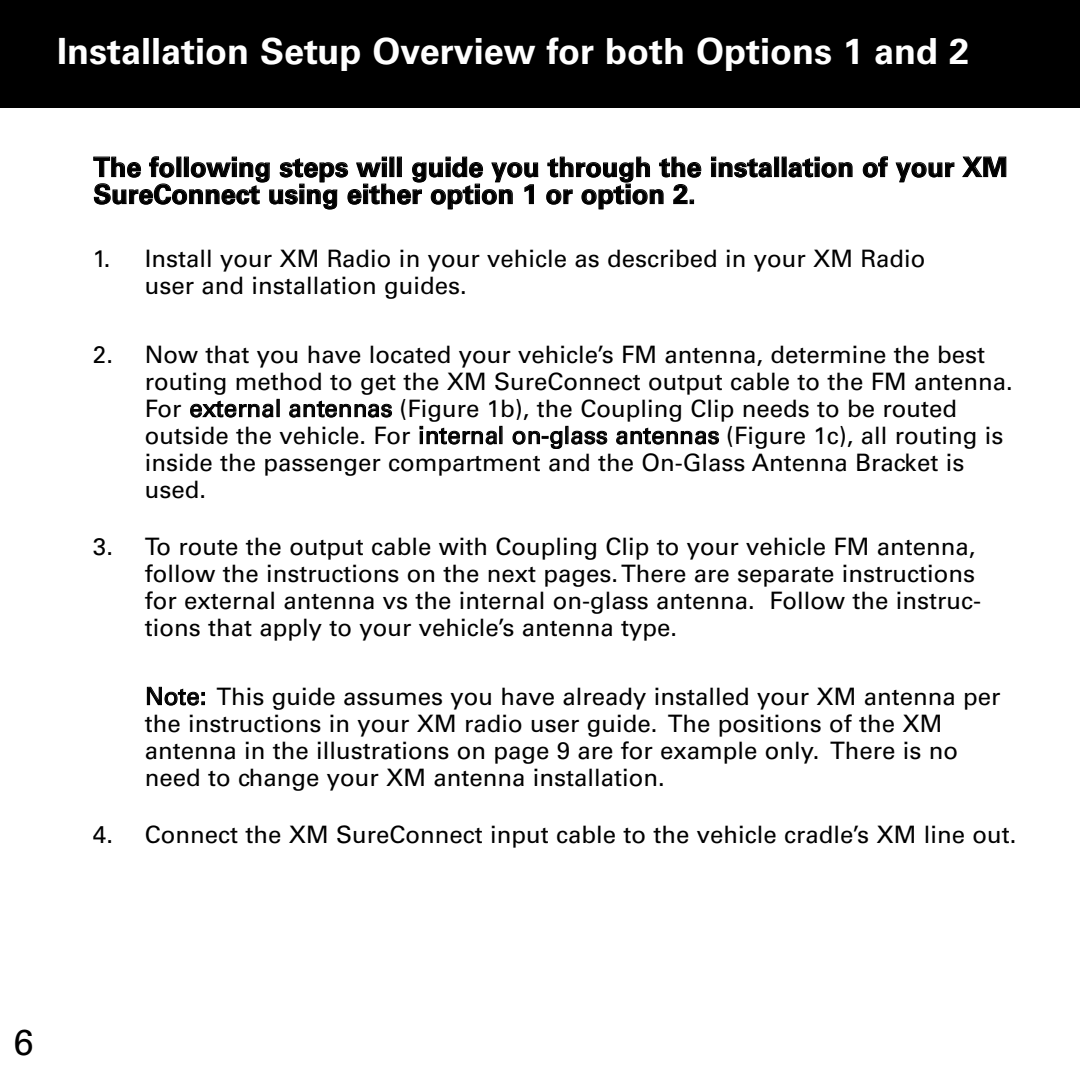
<style>
.page{position:relative;width:1080px;height:1080px;background:#fff}
.page>*{position:absolute;margin:0;border:0;box-sizing:border-box;transform-origin:0 0}
.t1{font:700 36px "Univers LT";color:#fff}
.t2{font:36px "Univers LT";color:#000}
.t3{font:700 27px/27px "Univers LT";color:#000}
.t4{font:24px/27px "Univers LT";color:#000}
</style>
<div class="page">
<div style="left:0;top:0;width:1080px;height:108px;background:#000"></div>
<h1 class="t1" style="left:57px;top:30px;width:914px">Installation Setup Overview for both Options 1 and 2</h1>
<p class="t3" style="left:93px;top:154px;width:916px">The following steps will guide you through the installation of your XM<br>SureConnect using either option 1 or option 2.</p>
<p class="t4" style="left:145px;top:245px;width:782px;text-indent:-52px">1. Install your XM Radio in your vehicle as described in your XM Radio user and installation guides.</p>
<p class="t4" style="left:145px;top:341px;width:870px;text-indent:-52px">2. Now that you have located your vehicle’s FM antenna, determine the best routing method to get the XM SureConnect output cable to the FM antenna.<br>For external antennas (Figure 1b), the Coupling Clip needs to be routed outside the vehicle. For internal on-glass antennas (Figure 1c), all routing is inside the passenger compartment and the On-Glass Antenna Bracket is used.</p>
<p class="t4" style="left:145px;top:533px;width:838px;text-indent:-52px">3. To route the output cable with Coupling Clip to your vehicle FM antenna, follow the instructions on the next pages.There are separate instructions for external antenna vs the internal on-glass antenna. Follow the instruc&shy;tions that apply to your vehicle’s antenna type.</p>
<p class="t4" style="left:145px;top:684px;width:857px">Note: This guide assumes you have already installed your XM antenna per the instructions in your XM radio user guide. The positions of the XM antenna in the illustrations on page 9 are for example only. There is no need to change your XM antenna installation.</p>
<p class="t4" style="left:93px;top:822px;width:925px">4. Connect the XM SureConnect input cable to the vehicle cradle’s XM line out.</p>
<h1 class="t2" style="left:14px;top:1021px;width:22px">6</h1>
</div>
